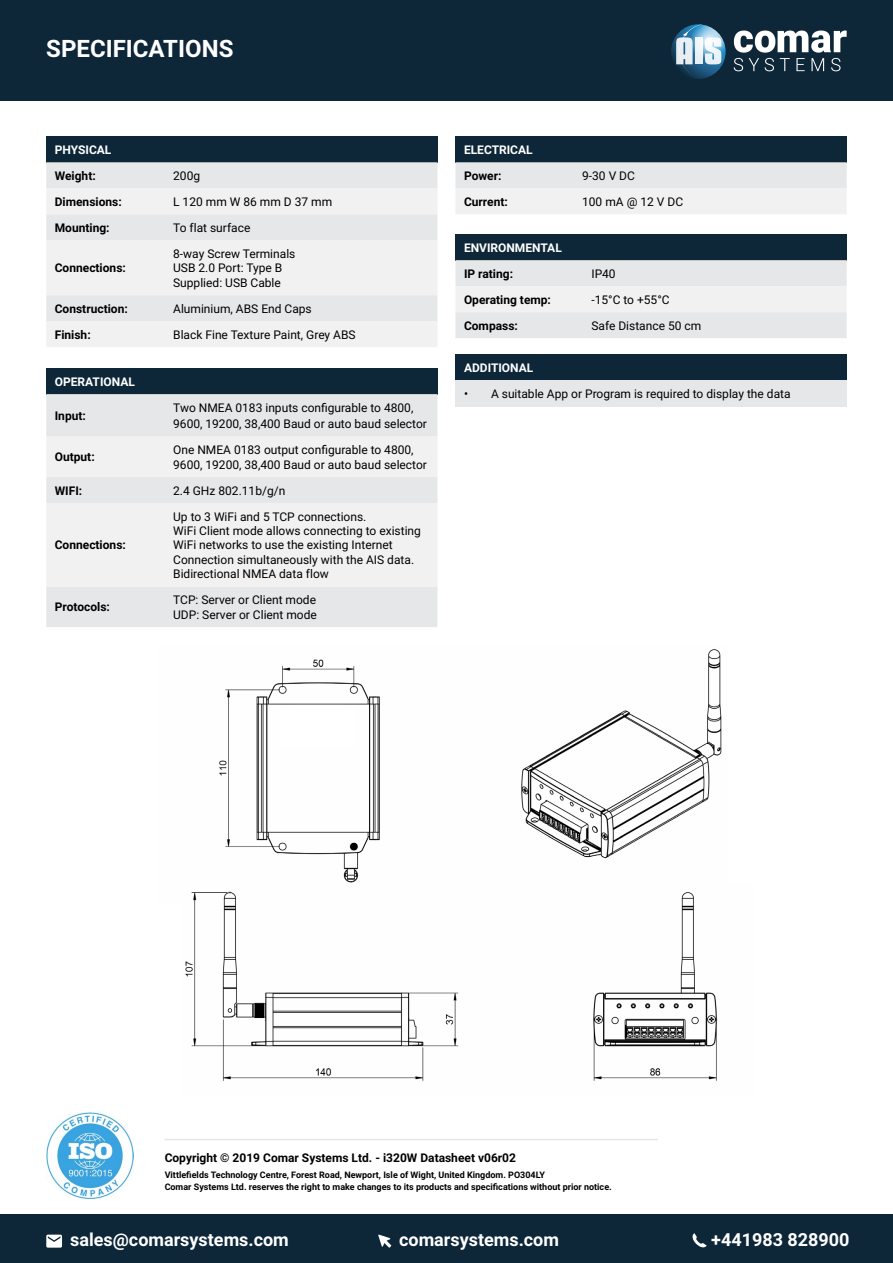
<style>
.page{position:relative;width:893px;height:1263px;background:#fff}
.page>*{position:absolute;margin:0;border:0;box-sizing:border-box;transform-origin:0 0}
.t1{font:700 24px "Roboto";color:#fff}
.t2{font:700 18px "Roboto";color:#fff}
.t3{font:12px/14.4px "Roboto";color:#000}
.t4{font:700 12px "Roboto";color:#000}
.t5{font:700 12px "Roboto";color:#fff}
.t6{font:700 9px/12px "Roboto";color:#000}
</style>
<div class="page">
<div style="left:0;top:1214px;width:893px;height:49px;background:#0d2739"></div>
<div style="left:46px;top:136px;width:391px;height:26px;background:#0d2739"></div>
<div style="left:46px;top:162px;width:391px;height:26px;background:#e6e7e8"></div>
<svg style="left:46px;top:188px;width:391px;height:159px;fill:#f1f1f2"></svg>
<div style="left:46px;top:368px;width:391px;height:26px;background:#0d2739"></div>
<div style="left:46px;top:394px;width:391px;height:233px;background:#e6e7e8"></div>
<svg style="left:46px;top:437px;width:391px;height:150px;fill:#f1f1f2"></svg>
<div style="left:455px;top:234px;width:392px;height:26px;background:#0d2739"></div>
<svg style="left:455px;top:260px;width:392px;height:78px"></svg>
<div style="left:455px;top:354px;width:392px;height:26px;background:#0d2739"></div>
<div style="left:455px;top:380px;width:392px;height:26px;background:#e6e7e8"></div>
<div style="left:455px;top:136px;width:392px;height:26px;background:#0d2739"></div>
<svg style="left:455px;top:162px;width:392px;height:52px"></svg>
<svg style="left:692px;top:1233px;width:15px;height:15px"></svg>
<svg style="left:378px;top:1234px;width:13px;height:13px"></svg>
<svg style="left:46px;top:1234px;width:16px;height:13px"></svg>
<img style="left:46px;top:1112px;width:87px;height:87px">
<hr style="left:165px;top:1139px;width:493px;height:1px;background:#e6e7e8">
<div style="left:0;top:0;width:893px;height:100px;background:#0d2739"></div>
<svg style="left:734px;top:31px;width:113px;height:40px"></svg>
<svg style="left:671px;top:24px;width:55px;height:55px"></svg>
<img style="left:219px;top:649px;width:503px;height:234px">
<div style="left:280px;top:705px;width:74px;height:41px;background:#fff"></div>
<img style="left:185px;top:891px;width:533px;height:190px">
<h1 class="t1" style="left:46px;top:32px;width:189px">SPECIFICATIONS</h1>
<p class="t5" style="left:55px;top:141px;width:58px">PHYSICAL</p>
<p class="t4" style="left:55px;top:167px;width:42px">Weight:</p>
<p class="t3" style="left:173px;top:168px;width:28px">200g</p>
<p class="t4" style="left:55px;top:193px;width:68px">Dimensions:</p>
<p class="t3" style="left:173px;top:194px;width:161px">L 120 mm W 86 mm D 37 mm</p>
<p class="t4" style="left:55px;top:219px;width:56px">Mounting:</p>
<p class="t3" style="left:173px;top:220px;width:79px">To flat surface</p>
<p class="t4" style="left:55px;top:260px;width:73px">Connections:</p>
<p class="t3" style="left:173px;top:246px;width:124px">8-way Screw Terminals<br>USB 2.0 Port: Type B<br>Supplied: USB Cable</p>
<p class="t4" style="left:55px;top:300px;width:75px">Construction:</p>
<p class="t3" style="left:173px;top:301px;width:140px">Aluminium, ABS End Caps</p>
<p class="t4" style="left:55px;top:326px;width:37px">Finish:</p>
<p class="t3" style="left:173px;top:327px;width:184px">Black Fine Texture Paint, Grey ABS</p>
<p class="t5" style="left:55px;top:373px;width:82px">OPERATIONAL</p>
<p class="t4" style="left:55px;top:407px;width:33px">Input:</p>
<p class="t3" style="left:173px;top:399px;width:255px;line-height:16.5px">Two NMEA 0183 inputs configurable to 4800,<br>9600, 19200, 38,400 Baud or auto baud selector</p>
<p class="t4" style="left:55px;top:449px;width:41px">Output:</p>
<p class="t3" style="left:173px;top:442px;width:255px">One NMEA 0183 output configurable to 4800,<br>9600, 19200, 38,400 Baud or auto baud selector</p>
<p class="t4" style="left:55px;top:482px;width:29px">WIFI:</p>
<p class="t3" style="left:173px;top:483px;width:114px">2.4 GHz 802.11b/g/n</p>
<p class="t4" style="left:55px;top:537px;width:73px">Connections:</p>
<p class="t3" style="left:173px;top:509px;width:249px">Up to 3 WiFi and 5 TCP connections.<br>WiFi Client mode allows connecting to existing WiFi networks to use the existing Internet Connection simultaneously with the AIS data.<br>Bidirectional NMEA data flow</p>
<p class="t4" style="left:55px;top:599px;width:57px">Protocols:</p>
<p class="t3" style="left:173px;top:592px;width:145px">TCP: Server or Client mode<br>UDP: Server or Client mode</p>
<p class="t5" style="left:464px;top:141px;width:70px">ELECTRICAL</p>
<p class="t4" style="left:464px;top:167px;width:39px">Power:</p>
<p class="t3" style="left:582px;top:168px;width:54px">9-30 V DC</p>
<p class="t4" style="left:464px;top:193px;width:45px">Current:</p>
<p class="t3" style="left:582px;top:194px;width:103px">100 mA @ 12 V DC</p>
<p class="t5" style="left:464px;top:239px;width:99px">ENVIRONMENTAL</p>
<p class="t4" style="left:464px;top:265px;width:51px">IP rating:</p>
<p class="t3" style="left:591px;top:266px;width:26px">IP40</p>
<p class="t4" style="left:464px;top:291px;width:89px">Operating temp:</p>
<p class="t3" style="left:591px;top:292px;width:80px">-15°C to +55°C</p>
<p class="t4" style="left:464px;top:317px;width:55px">Compass:</p>
<p class="t3" style="left:591px;top:318px;width:111px">Safe Distance 50 cm</p>
<p class="t5" style="left:464px;top:359px;width:71px">ADDITIONAL</p>
<p class="t3" style="left:464px;top:386px;width:328px">• A suitable App or Program is required to display the data</p>
<p class="t4" style="left:165px;top:1149px;width:353px">Copyright © 2019 Comar Systems Ltd. - i320W Datasheet v06r02</p>
<p class="t6" style="left:165px;top:1168px;width:449px">Vittlefields Technology Centre, Forest Road, Newport, Isle of Wight, United Kingdom. PO304LY<br>Comar Systems Ltd. reserves the right to make changes to its products and specifications without prior notice.</p>
<h2 class="t2" style="left:70px;top:1226px;width:220px">sales@comarsystems.com</h2>
<h2 class="t2" style="left:399px;top:1226px;width:161px">comarsystems.com</h2>
<h2 class="t2" style="left:711px;top:1226px;width:140px">+441983 828900</h2>
</div>
